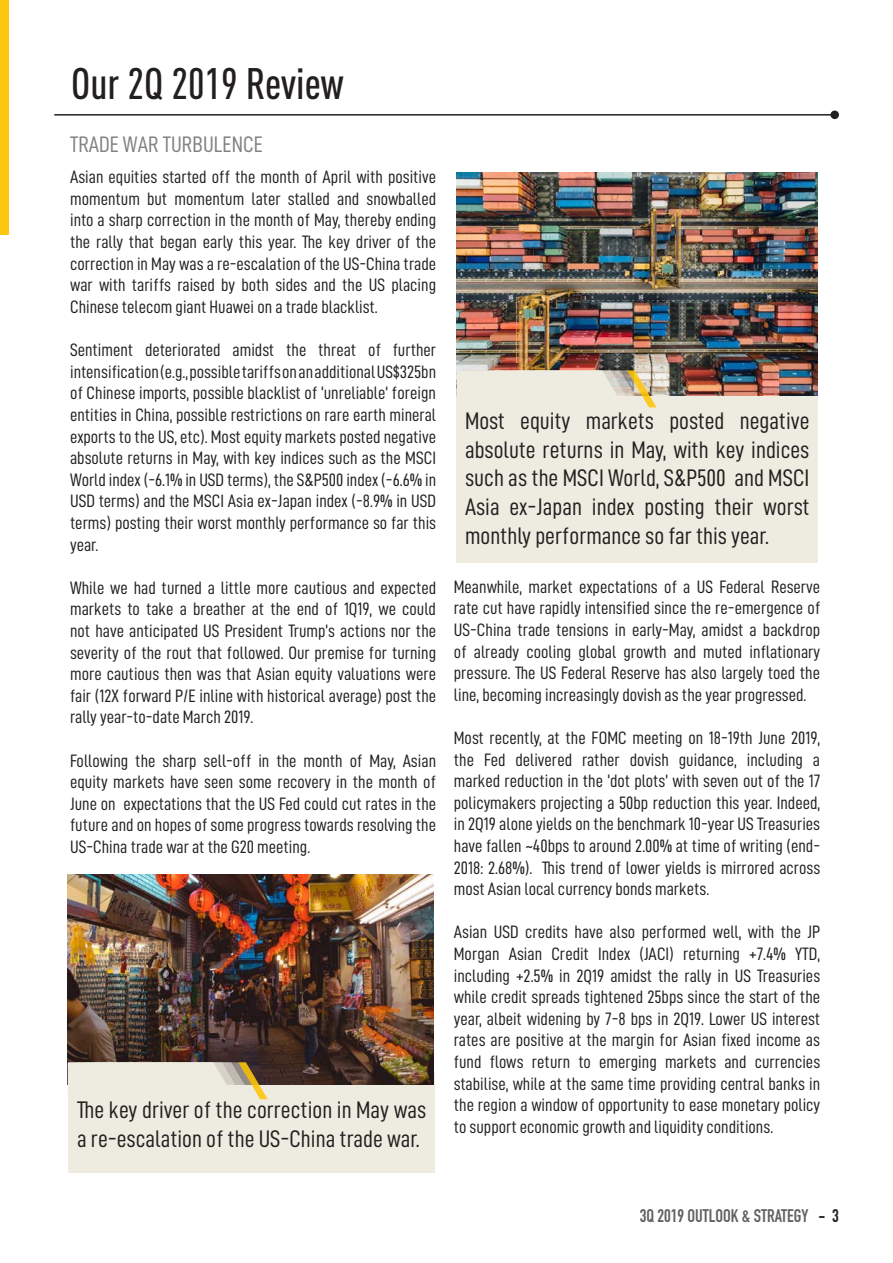
<style>
.page{position:relative;width:893px;height:1263px;background:#fff}
.page>*{position:absolute;margin:0;border:0;box-sizing:border-box;transform-origin:0 0}
.t1{font:500 43.5px "DIN Cond";color:#231f20}
.Body{font:24px/28.8px "D DIN Condensed";color:#231f20;text-align:justify}
.Sub_Titles{font:22.5px "D DIN Condensed";color:#808285}
.Body-2{font:18px/21.6px "D DIN Condensed";color:#231f20;text-align:justify}
.t2{font:700 18px "DIN Condensed";color:#616164}
.s1{color:#231f20}
</style>
<div class="page">
<hr style="left:55px;top:114px;width:780px;height:2px;background:#231f20">
<div style="left:830px;top:111px;width:9px;height:8px;background:#231f20;border-radius:50%"></div>
<div style="left:0;top:0;width:8px;height:234px;background:#fdc70d"></div>
<img style="left:456px;top:173px;width:362px;height:223px">
<div style="left:456px;top:396px;width:362px;height:167px;background:#eeece0"></div>
<div style="left:69px;top:1072px;width:366px;height:101px;background:#eeece0"></div>
<img style="left:68px;top:874px;width:366px;height:211px">
<svg style="left:456px;top:370px;width:201px;height:37px"></svg>
<svg style="left:68px;top:1062px;width:200px;height:37px"></svg>
<p class="t1" style="left:71px;top:57px;width:274px">Our 2Q 2019 Review</p>
<p class="Sub_Titles" style="left:70px;top:132px;width:194px">TRADE WAR TURBULENCE</p>
<p class="Body-2" style="left:70px;top:166px;width:368px">Asian equities started off the month of April with positive momentum but momentum later stalled and snowballed into a sharp correction in the month of May, thereby ending the rally that began early this year. The key driver of the correction in May was a re-escalation of the US-China trade war with tariffs raised by both sides and the US placing Chinese telecom giant Huawei on a trade blacklist.</p>
<p class="Body-2" style="left:70px;top:339px;width:368px">Sentiment deteriorated amidst the threat of further intensification (e.g., possible tariffs on an additional US$325bn of Chinese imports, possible blacklist of ‘unreliable’ foreign entities in China, possible restrictions on rare earth mineral exports to the US, etc). Most equity markets posted negative absolute returns in May, with key indices such as the MSCI World index (-6.1% in USD terms), the S&amp;P500 index (-6.6% in USD terms) and the MSCI Asia ex-Japan index (-8.9% in USD terms) posting their worst monthly performance so far this year.</p>
<p class="Body-2" style="left:70px;top:576px;width:368px">While we had turned a little more cautious and expected markets to take a breather at the end of 1Q19, we could not have anticipated US President Trump’s actions nor the severity of the rout that followed. Our premise for turning more cautious then was that Asian equity valuations were fair (12X forward P/E inline with historical average) post the rally year-to-date March 2019.</p>
<p class="Body-2" style="left:70px;top:749px;width:368px">Following the sharp sell-off in the month of May, Asian equity markets have seen some recovery in the month of June on expectations that the US Fed could cut rates in the future and on hopes of some progress towards resolving the US-China trade war at the G20 meeting.</p>
<p class="Body" style="left:77px;top:1095px;width:351px">The key driver of the correction in May was a re-escalation of the US-China trade war.</p>
<p class="Body" style="left:465px;top:406px;width:346px">Most equity markets posted negative absolute returns in May, with key indices such as the MSCI World, S&amp;P500 and MSCI Asia ex-Japan index posting their worst monthly performance so far this year.</p>
<p class="Body-2" style="left:454px;top:575px;width:368px">Meanwhile, market expectations of a US Federal Reserve rate cut have rapidly intensified since the re-emergence of US-China trade tensions in early-May, amidst a backdrop of already cooling global growth and muted inflationary pressure. The US Federal Reserve has also largely toed the line, becoming increasingly dovish as the year progressed.</p>
<p class="Body-2" style="left:454px;top:727px;width:368px">Most recently, at the FOMC meeting on 18-19th June 2019, the Fed delivered rather dovish guidance, including a marked reduction in the ‘dot plots’ with seven out of the 17 policymakers projecting a 50bp reduction this year. Indeed, in 2Q19 alone yields on the benchmark 10-year US Treasuries have fallen ~40bps to around 2.00% at time of writing (end-2018: 2.68%). This trend of lower yields is mirrored across most Asian local currency bonds markets.</p>
<p class="Body-2" style="left:454px;top:921px;width:368px">Asian USD credits have also performed well, with the JP Morgan Asian Credit Index (JACI) returning +7.4% YTD, including +2.5% in 2Q19 amidst the rally in US Treasuries while credit spreads tightened 25bps since the start of the year, albeit widening by 7-8 bps in 2Q19. Lower US interest rates are positive at the margin for Asian fixed income as fund flows return to emerging markets and currencies stabilise, while at the same time providing central banks in the region a window of opportunity to ease monetary policy to support economic growth and liquidity conditions.</p>
<p class="t2" style="left:640px;top:1203px;width:201px">3Q 2019 OUTLOOK &amp; STRATEGY <span class="s1">- 3</span></p>
</div>
